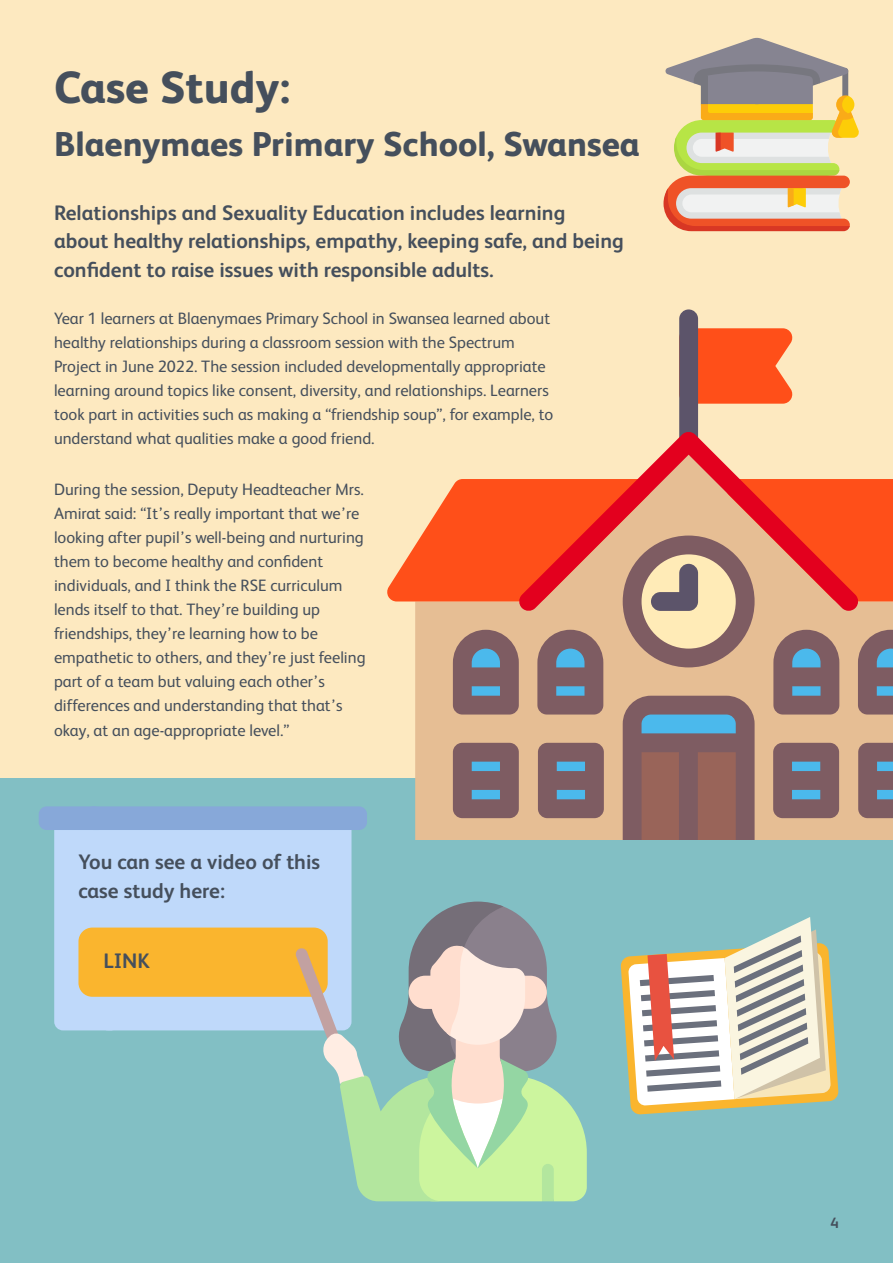
<style>
.page{position:relative;width:893px;height:1263px;background:#fde9c0}
.page>*{position:absolute;margin:0;border:0;box-sizing:border-box;transform-origin:0 0}
.t1{font:800 45px "FS Albert";color:#454f5c}
.t2{font:800 34.5px "FS Albert";color:#454f5c}
.t3{font:700 21px/28.5px "FS Albert";color:#454f5c}
.t4{font:16.5px/24px "FS Albert";color:#454f5c}
.t5{font:700 15px "FS Albert";color:#454f5c}
</style>
<div class="page">
<div style="left:0;top:778px;width:893px;height:485px;background:#82bfc4"></div>
<svg style="left:698px;top:328px;width:95px;height:76px;background:#fe5b26"></svg>
<div style="left:679px;top:309px;width:19px;height:142px;background:#5c546a;border-radius:9px"></div>
<svg style="left:637px;top:431px;width:103px;height:48px"></svg>
<svg style="left:387px;top:479px;width:506px;height:361px;background:#c68972"></svg>
<div style="left:114px;top:830px;width:237px;height:200px;background:#bfd9fa"></div>
<div style="left:86px;top:806px;width:281px;height:24px;background:#87a8d9;border-radius:8px"></div>
<svg style="left:39px;top:806px;width:75px;height:224px"></svg>
<div style="left:78px;top:927px;width:250px;height:70px;background:#fab52e;border-radius:14px"></div>
<svg style="left:295px;top:901px;width:292px;height:300px"></svg>
<svg style="left:620px;top:917px;width:219px;height:198px"></svg>
<svg style="left:663px;top:38px;width:196px;height:193px"></svg>
<h1 class="t1" style="left:54px;top:55px;width:238px">Case Study:</h1>
<h2 class="t2" style="left:54px;top:119px;width:587px">Blaenymaes Primary School, Swansea</h2>
<p class="t3" style="left:54px;top:197px;width:571px">Relationships and Sexuality Education includes learning about healthy relationships, empathy, keeping safe, and being confident to raise issues with responsible adults.</p>
<p class="t4" style="left:54px;top:305px;width:501px">Year 1 learners at Blaenymaes Primary School in Swansea learned about healthy relationships during a classroom session with the Spectrum Project in June 2022. The session included developmentally appropriate learning around topics like consent, diversity, and relationships. Learners took part in activities such as making a “friendship soup”, for example, to understand what qualities make a good friend.</p>
<p class="t4" style="left:54px;top:477px;width:313px">During the session, Deputy Headteacher Mrs.<br>Amirat said: “It’s really important that we’re looking after pupil’s well-being and nurturing them to become healthy and confident individuals, and I think the RSE curriculum lends itself to that. They’re building up friendships, they’re learning how to be empathetic to others, and they’re just feeling part of a team but valuing each other’s differences and understanding that that’s okay, at an age-appropriate level.”</p>
<p class="t3" style="left:78px;top:847px;width:243px">You can see a video of this case study here:</p>
<p class="t3" style="left:103px;top:946px;width:48px">LINK</p>
<p class="t5" style="left:830px;top:1212px;width:10px">4</p>
</div>
